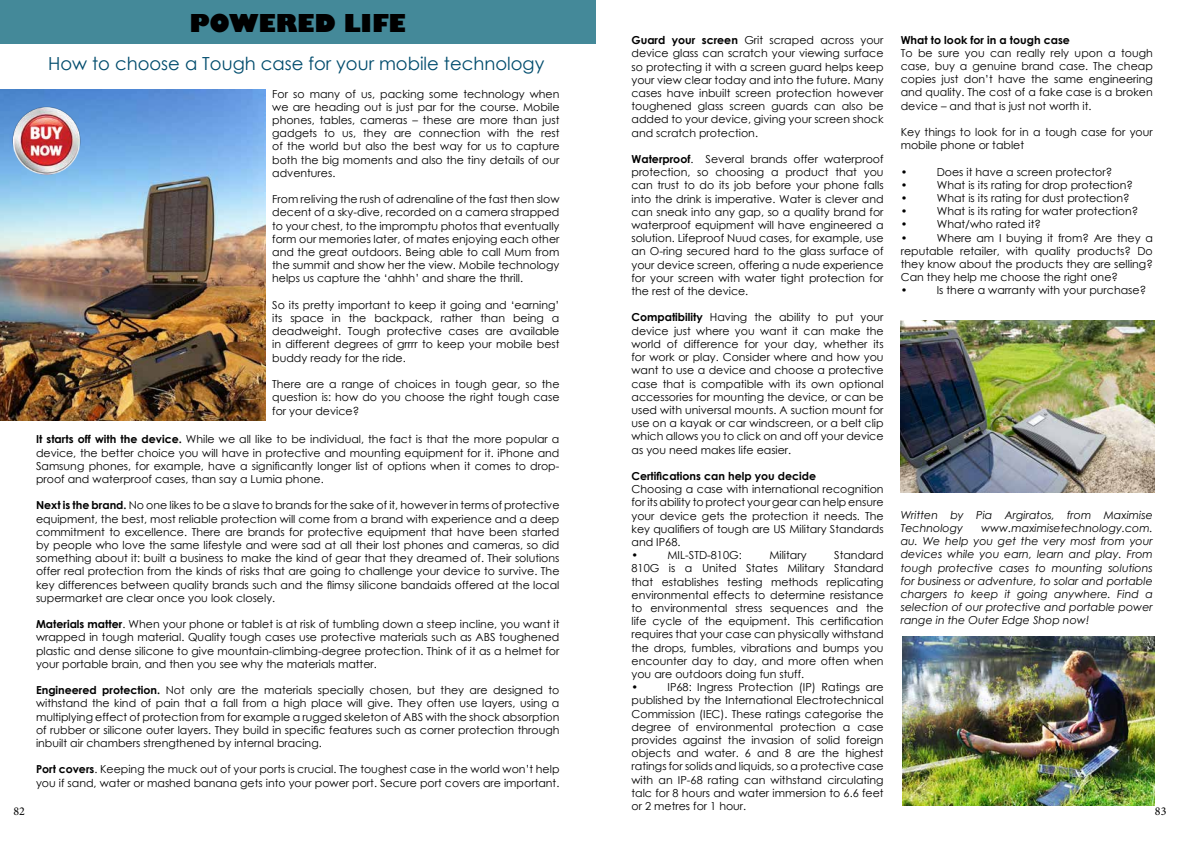
<style>
.page{position:relative;width:1191px;height:842px;background:#fff}
.page>*{position:absolute;margin:0;border:0;box-sizing:border-box;transform-origin:0 0}
.t1{font:800 24px "Gill Sans";color:#000}
.t2{font:18px "Century Gothic";color:#004c6d}
.t3{font:12px "Minion Pro";color:#000}
.t4{font:11px/13.2px "Century Gothic";color:#000;text-align:justify}
.t5{font:italic 11px/13.2px "Century Gothic";color:#000}
.t6{font:700 11px "Century Gothic";color:#000}
.s1{font-weight:700}
</style>
<div class="page">
<img style="left:0;top:89px;width:265px;height:332px">
<div style="left:0;top:0;width:595px;height:43px;background:#448999"></div>
<img style="left:10px;top:105px;width:71px;height:71px">
<img style="left:903px;top:636px;width:252px;height:170px">
<img style="left:900px;top:320px;width:255px;height:172px">
<p class="t3" style="left:14px;top:803px;width:13px">82</p>
<h1 class="t1" style="left:190px;top:8px;width:218px">POWERED LIFE</h1>
<h2 class="t2" style="left:48px;top:50px;width:497px">How to choose a Tough case for your mobile technology</h2>
<p class="t4" style="left:272px;top:87px;width:289px">For so many of us, packing some technology when we are heading out is just par for the course. Mobile phones, tables, cameras – these are more than just gadgets to us, they are connection with the rest of the world but also the best way for us to capture both the big moments and also the tiny details of our adventures.</p>
<p class="t4" style="left:272px;top:193px;width:289px">From reliving the rush of adrenaline of the fast then slow decent of a sky-dive, recorded on a camera strapped to your chest, to the impromptu photos that eventually form our memories later, of mates enjoying each other and the great outdoors. Being able to call Mum from the summit and show her the view. Mobile technology helps us capture the ‘ahhh’ and share the thrill.</p>
<p class="t4" style="left:272px;top:298px;width:289px">So its pretty important to keep it going and ‘earning’ its space in the backpack, rather than being a deadweight. Tough protective cases are available in different degrees of grrrr to keep your mobile best buddy ready for the ride.</p>
<p class="t4" style="left:272px;top:377px;width:289px">There are a range of choices in tough gear, so the question is: how do you choose the right tough case for your device?</p>
<p class="t4" style="left:36px;top:432px;width:525px"><span class="s1">It starts off with the device.</span> While we all like to be individual, the fact is that the more popular a device, the better choice you will have in protective and mounting equipment for it. iPhone and Samsung phones, for example, have a significantly longer list of options when it comes to drop&shy;proof and waterproof cases, than say a Lumia phone.</p>
<p class="t4" style="left:36px;top:498px;width:525px"><span class="s1">Next is the brand.</span> No one likes to be a slave to brands for the sake of it, however in terms of protective equipment, the best, most reliable protection will come from a brand with experience and a deep commitment to excellence. There are brands for protective equipment that have been started by people who love the same lifestyle and were sad at all their lost phones and cameras, so did something about it: built a business to make the kind of gear that they dreamed of. Their solutions offer real protection from the kinds of risks that are going to challenge your device to survive. The key differences between quality brands such and the flimsy silicone bandaids offered at the local supermarket are clear once you look closely.</p>
<p class="t4" style="left:36px;top:617px;width:525px"><span class="s1">Materials matter</span>. When your phone or tablet is at risk of tumbling down a steep incline, you want it wrapped in tough material. Quality tough cases use protective materials such as ABS toughened plastic and dense silicone to give mountain-climbing-degree protection. Think of it as a helmet for your portable brain, and then you see why the materials matter.</p>
<p class="t4" style="left:36px;top:683px;width:525px"><span class="s1">Engineered protection.</span> Not only are the materials specially chosen, but they are designed to withstand the kind of pain that a fall from a high place will give. They often use layers, using a multiplying effect of protection from for example a rugged skeleton of ABS with the shock absorption of rubber or silicone outer layers. They build in specific features such as corner protection through inbuilt air chambers strengthened by internal bracing.</p>
<p class="t4" style="left:36px;top:762px;width:525px"><span class="s1">Port covers</span>. Keeping the muck out of your ports is crucial. The toughest case in the world won’t help you if sand, water or mashed banana gets into your power port. Secure port covers are important.</p>
<p class="t4" style="left:631px;top:34px;width:254px"><span class="s1">Guard your screen</span> Grit scraped across your device glass can scratch your viewing surface so protecting it with a screen guard helps keep your view clear today and into the future. Many cases have inbuilt screen protection however toughened glass screen guards can also be added to your device, giving your screen shock and scratch protection.</p>
<p class="t4" style="left:631px;top:152px;width:254px"><span class="s1">Waterproof</span>. Several brands offer waterproof protection, so choosing a product that you can trust to do its job before your phone falls into the drink is imperative. Water is clever and can sneak into any gap, so a quality brand for waterproof equipment will have engineered a solution. Lifeproof Nuud cases, for example, use an O-ring secured hard to the glass surface of your device screen, offering a nude experience for your screen with water tight protection for the rest of the device.</p>
<p class="t4" style="left:631px;top:311px;width:254px"><span class="s1">Compatibility</span> Having the ability to put your device just where you want it can make the world of difference for your day, whether its for work or play. Consider where and how you want to use a device and choose a protective case that is compatible with its own optional accessories for mounting the device, or can be used with universal mounts. A suction mount for use on a kayak or car windscreen, or a belt clip which allows you to click on and off your device as you need makes life easier.</p>
<p class="t6" style="left:631px;top:468px;width:186px">Certifications can help you decide</p>
<p class="t4" style="left:631px;top:482px;width:254px;text-align:left">Choosing a case with international recognition for its ability to protect your gear can help ensure your device gets the protection it needs. The key qualifiers of tough are US Military Standards and IP68.<br>•</p>
<p class="t4" style="left:667px;top:548px;width:76px">MIL-STD-810G:</p>
<p class="t4" style="left:769px;top:548px;width:39px">Military</p>
<p class="t4" style="left:631px;top:548px;width:254px;text-align:left;text-indent:203px">Standard 810G is a United States Military Standard that establishes testing methods replicating environmental effects to determine resistance to environmental stress sequences and the life cycle of the equipment. This certification requires that your case can physically withstand the drops, fumbles, vibrations and bumps you encounter day to day, and more often when you are outdoors doing fun stuff.<br>•</p>
<p class="t4" style="left:631px;top:680px;width:254px;text-indent:36px">IP68: Ingress Protection (IP) Ratings are published by the International Electrotechnical Commission (IEC). These ratings categorise the degree of environmental protection a case provides against the invasion of solid foreign objects and water. 6 and 8 are the highest ratings for solids and liquids, so a protective case with an IP-68 rating can withstand circulating talc for 8 hours and water immersion to 6.6 feet or 2 metres for 1 hour.</p>
<p class="t6" style="left:900px;top:31px;width:171px">What to look for in a tough case</p>
<p class="t4" style="left:900px;top:46px;width:254px">To be sure you can really rely upon a tough case, buy a genuine brand case. The cheap copies just don’t have the same engineering and quality. The cost of a fake case is a broken device – and that is just not worth it.</p>
<p class="t4" style="left:900px;top:125px;width:253px">Key things to look for in a tough case for your mobile phone or tablet</p>
<p class="t4" style="left:900px;top:165px;width:8px">•</p>
<p class="t4" style="left:936px;top:165px;width:177px">Does it have a screen protector?</p>
<p class="t4" style="left:900px;top:178px;width:8px">•</p>
<p class="t4" style="left:936px;top:178px;width:198px">What is its rating for drop protection?</p>
<p class="t4" style="left:900px;top:191px;width:8px">•</p>
<p class="t4" style="left:936px;top:191px;width:194px">What is its rating for dust protection?</p>
<p class="t4" style="left:900px;top:204px;width:8px">•</p>
<p class="t4" style="left:936px;top:204px;width:203px">What is its rating for water protection?</p>
<p class="t4" style="left:900px;top:218px;width:8px">•</p>
<p class="t4" style="left:936px;top:218px;width:106px">What/who rated it?</p>
<p class="t4" style="left:900px;top:231px;width:8px">•</p>
<p class="t4" style="left:900px;top:231px;width:254px;text-align:left;text-indent:36px">Where am I buying it from? Are they a reputable retailer, with quality products? Do they know about the products they are selling?<br>Can they help me choose the right one?<br>•</p>
<p class="t4" style="left:936px;top:284px;width:211px">Is there a warranty with your purchase?</p>
<p class="t5" style="left:900px;top:508px;width:253px">Written by Pia Argiratos, from Maximise<br>Technology</p>
<p class="t5" style="left:900px;top:521px;width:254px;text-align:justify;text-indent:80px">www.maximisetechnology.com. au. We help you get the very most from your devices while you earn, learn and play. From tough protective cases to mounting solutions for business or adventure, to solar and portable chargers to keep it going anywhere. Find a selection of our protective and portable power range in the Outer Edge Shop now!</p>
<p class="t3" style="left:1155px;top:803px;width:13px">83</p>
</div>
